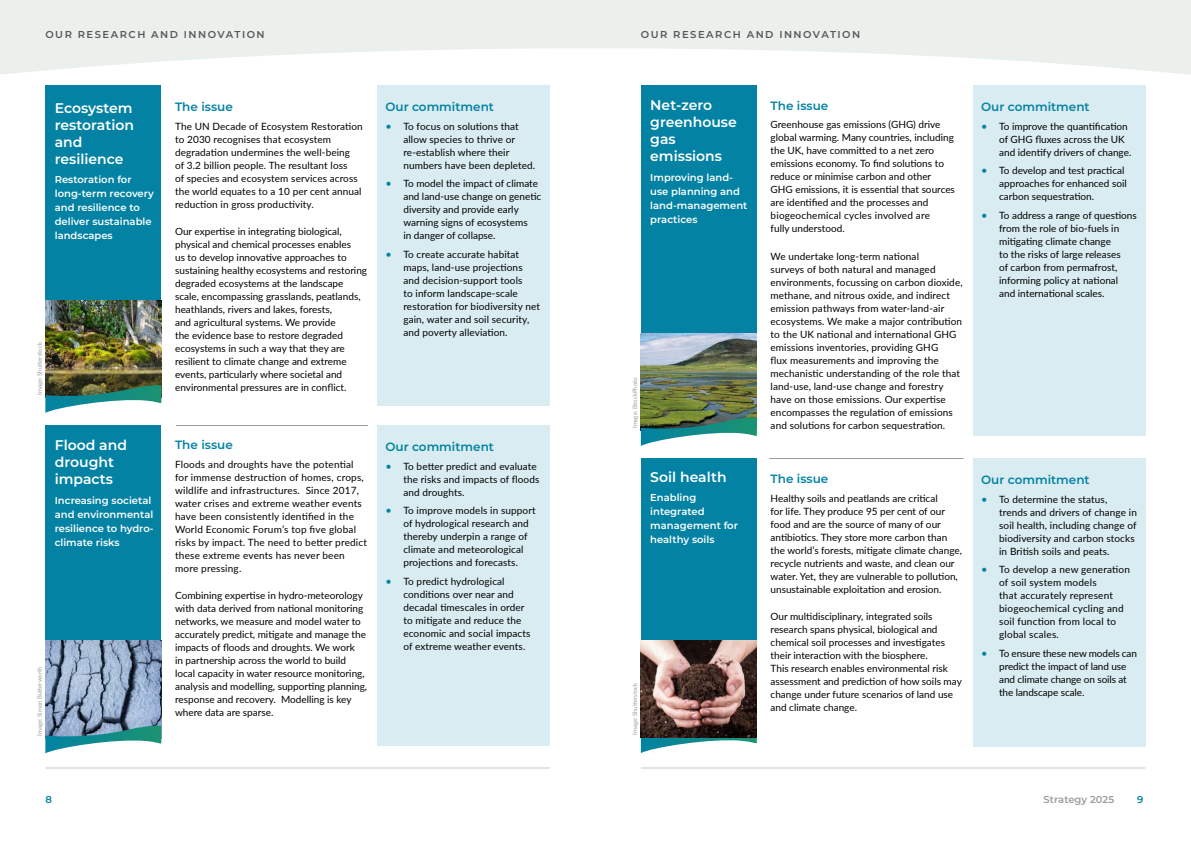
<style>
.page{position:relative;width:1191px;height:842px;background:#fff}
.page>*{position:absolute;margin:0;border:0;box-sizing:border-box;transform-origin:0 0}
.t1{font:600 14px/17px "Montserrat";color:#fff}
.t2{font:600 12px "Montserrat";color:#0382a3}
.t3{font:10px/13px "Lato";color:#000}
.t4{font:10px/13px "Lato";letter-spacing:.02em;color:#000}
.t5{font:600 10px/14px "Montserrat";color:#fff}
.t6{font:600 10px "Montserrat";letter-spacing:.15em;color:#575757}
.t7{font:600 10px "Montserrat";color:#9c9c9c}
.t8{font:600 10px "Montserrat";color:#0382a3}
.t9{font:6px "Lato";color:#9c9c9c}
.s1{font-size:11px;color:#0382a3}
</style>
<div class="page">
<svg style="left:0;top:0;width:1191px;height:75px;fill:#ebf0ed"></svg>
<svg style="left:45px;top:768px;width:505px;height:1px"></svg>
<svg style="left:641px;top:768px;width:504px;height:1px"></svg>
<hr style="left:176px;top:425px;width:192px;height:1px;background:#9c9c9c">
<hr style="left:769px;top:458px;width:194px;height:1px;background:#9c9c9c">
<div style="left:641px;top:85px;width:116px;height:346px;background:#0382a3"></div>
<img style="left:641px;top:333px;width:116px;height:84px">
<svg style="left:641px;top:417px;width:116px;height:29px"></svg>
<div style="left:972px;top:85px;width:173px;height:351px;background:#d9ecf1"></div>
<svg style="left:641px;top:738px;width:116px;height:15px"></svg>
<div style="left:641px;top:458px;width:116px;height:280px;background:#0382a3"></div>
<img style="left:641px;top:640px;width:116px;height:98px">
<div style="left:972px;top:458px;width:173px;height:289px;background:#d9ecf1"></div>
<div style="left:45px;top:425px;width:116px;height:313px;background:#0382a3"></div>
<img style="left:45px;top:640px;width:116px;height:85px">
<svg style="left:45px;top:725px;width:116px;height:28px"></svg>
<div style="left:377px;top:425px;width:173px;height:320px;background:#d9ecf1"></div>
<div style="left:45px;top:85px;width:116px;height:313px;background:#0382a3"></div>
<img style="left:45px;top:300px;width:116px;height:85px">
<svg style="left:45px;top:385px;width:116px;height:28px"></svg>
<div style="left:377px;top:85px;width:173px;height:320px;background:#d9ecf1"></div>
<p class="t6" style="left:45px;top:27px;width:221px">OUR RESEARCH AND INNOVATION</p>
<p class="t6" style="left:641px;top:27px;width:221px">OUR RESEARCH AND INNOVATION</p>
<h1 class="t1" style="left:55px;top:99px;width:81px">Ecosystem restoration and resilience</h1>
<p class="t5" style="left:55px;top:172px;width:101px">Restoration for long-term recovery and resilience to deliver sustainable landscapes</p>
<p class="t9" style="left:35px;top:395px;width:54px;rotate:-90deg">Image: Shutterstock</p>
<h1 class="t1" style="left:55px;top:436px;width:74px">Flood and drought impacts</h1>
<p class="t5" style="left:55px;top:493px;width:100px">Increasing societal and environmental resilience to hydro&shy;climate risks</p>
<p class="t9" style="left:35px;top:736px;width:71px;rotate:-90deg">Image: Simon Butterworth</p>
<p class="t2" style="left:175px;top:98px;width:59px">The issue</p>
<p class="t3" style="left:175px;top:119px;width:189px">The UN Decade of Ecosystem Restoration to 2030 recognises that ecosystem degradation undermines the well-being<br>of 3.2 billion people. The resultant loss<br>of species and ecosystem services across the world equates to a 10 per cent annual reduction in gross productivity.</p>
<p class="t3" style="left:175px;top:224px;width:193px">Our expertise in integrating biological, physical and chemical processes enables<br>us to develop innovative approaches to sustaining healthy ecosystems and restoring degraded ecosystems at the landscape scale, encompassing grasslands, peatlands, heathlands, rivers and lakes, forests,<br>and agricultural systems. We provide<br>the evidence base to restore degraded ecosystems in such a way that they are resilient to climate change and extreme events, particularly where societal and environmental pressures are in conflict.</p>
<p class="t2" style="left:385px;top:98px;width:110px">Our commitment</p>
<p class="t3" style="left:403px;top:119px;width:133px;text-indent:-18px"><span class="s1">•</span> To focus on solutions that allow species to thrive or re-establish where their numbers have been depleted.</p>
<p class="t3" style="left:403px;top:177px;width:139px;text-indent:-18px"><span class="s1">•</span> To model the impact of climate and land-use change on genetic diversity and provide early warning signs of ecosystems<br>in danger of collapse.</p>
<p class="t3" style="left:403px;top:247px;width:138px;text-indent:-18px"><span class="s1">•</span> To create accurate habitat maps, land-use projections and decision-support tools<br>to inform landscape-scale restoration for biodiversity net gain, water and soil security, and poverty alleviation.</p>
<p class="t2" style="left:175px;top:437px;width:59px">The issue</p>
<p class="t4" style="left:175px;top:458px;width:193px">Floods and droughts have the potential for immense destruction of homes, crops, wildlife and infrastructures. Since 2017, water crises and extreme weather events have been consistently identified in the World Economic Forum’s top five global risks by impact. The need to better predict these extreme events has never been more pressing.</p>
<p class="t3" style="left:175px;top:589px;width:193px">Combining expertise in hydro-meteorology with data derived from national monitoring networks, we measure and model water to accurately predict, mitigate and manage the impacts of floods and droughts. We work<br>in partnership across the world to build local capacity in water resource monitoring, analysis and modelling, supporting planning, response and recovery. Modelling is key where data are sparse.</p>
<p class="t2" style="left:385px;top:438px;width:110px">Our commitment</p>
<p class="t3" style="left:403px;top:459px;width:137px;text-indent:-18px"><span class="s1">•</span> To better predict and evaluate the risks and impacts of floods and droughts.</p>
<p class="t3" style="left:403px;top:504px;width:134px;text-indent:-18px"><span class="s1">•</span> To improve models in support of hydrological research and thereby underpin a range of climate and meteorological projections and forecasts.</p>
<p class="t3" style="left:403px;top:574px;width:129px;text-indent:-18px"><span class="s1">•</span> To predict hydrological conditions over near and decadal timescales in order to mitigate and reduce the economic and social impacts of extreme weather events.</p>
<h1 class="t1" style="left:650px;top:96px;width:88px">Net-zero greenhouse gas emissions</h1>
<p class="t5" style="left:650px;top:170px;width:99px">Improving land&shy;use planning and land-management practices</p>
<p class="t9" style="left:630px;top:428px;width:52px;rotate:-90deg">Image: iStockPhoto</p>
<h1 class="t1" style="left:650px;top:468px;width:78px">Soil health</h1>
<p class="t5" style="left:650px;top:490px;width:89px">Enabling integrated management for healthy soils</p>
<p class="t9" style="left:630px;top:735px;width:54px;rotate:-90deg">Image: Shutterstock</p>
<p class="t2" style="left:770px;top:97px;width:59px">The issue</p>
<p class="t3" style="left:770px;top:118px;width:186px">Greenhouse gas emissions (GHG) drive global warming. Many countries, including the UK, have committed to a net zero emissions economy. To find solutions to reduce or minimise carbon and other GHG emissions, it is essential that sources are identified and the processes and biogeochemical cycles involved are<br>fully understood.</p>
<p class="t3" style="left:770px;top:249px;width:193px">We undertake long-term national<br>surveys of both natural and managed environments, focussing on carbon dioxide, methane, and nitrous oxide, and indirect emission pathways from water-land-air ecosystems. We make a major contribution to the UK national and international GHG emissions inventories, providing GHG<br>flux measurements and improving the mechanistic understanding of the role that land-use, land-use change and forestry have on those emissions. Our expertise encompasses the regulation of emissions and solutions for carbon sequestration.</p>
<p class="t2" style="left:770px;top:470px;width:59px">The issue</p>
<p class="t3" style="left:770px;top:491px;width:193px">Healthy soils and peatlands are critical<br>for life. They produce 95 per cent of our food and are the source of many of our antibiotics. They store more carbon than the world’s forests, mitigate climate change, recycle nutrients and waste, and clean our water. Yet, they are vulnerable to pollution, unsustainable exploitation and erosion.</p>
<p class="t3" style="left:770px;top:609px;width:193px">Our multidisciplinary, integrated soils research spans physical, biological and chemical soil processes and investigates their interaction with the biosphere.<br>This research enables environmental risk assessment and prediction of how soils may change under future scenarios of land use and climate change.</p>
<p class="t2" style="left:981px;top:98px;width:110px">Our commitment</p>
<p class="t3" style="left:999px;top:119px;width:134px;text-indent:-18px"><span class="s1">•</span> To improve the quantification of GHG fluxes across the UK and identify drivers of change.</p>
<p class="t3" style="left:999px;top:164px;width:129px;text-indent:-18px"><span class="s1">•</span> To develop and test practical approaches for enhanced soil carbon sequestration.</p>
<p class="t3" style="left:999px;top:208px;width:139px;text-indent:-18px"><span class="s1">•</span> To address a range of questions from the role of bio-fuels in mitigating climate change<br>to the risks of large releases<br>of carbon from permafrost, informing policy at national and international scales.</p>
<p class="t2" style="left:981px;top:471px;width:110px">Our commitment</p>
<p class="t3" style="left:999px;top:492px;width:139px;text-indent:-18px"><span class="s1">•</span> To determine the status, trends and drivers of change in soil health, including change of biodiversity and carbon stocks in British soils and peats.</p>
<p class="t4" style="left:999px;top:563px;width:132px;text-indent:-18px"><span class="s1">•</span> To develop a new generation of soil system models<br>that accurately represent biogeochemical cycling and soil function from local to global scales.</p>
<p class="t3" style="left:999px;top:646px;width:139px;text-indent:-18px"><span class="s1">•</span> To ensure these new models can predict the impact of land use and climate change on soils at the landscape scale.</p>
<p class="t8" style="left:45px;top:792px;width:8px">8</p>
<p class="t7" style="left:1043px;top:792px;width:72px">Strategy 2025</p>
<p class="t8" style="left:1137px;top:792px;width:8px">9</p>
</div>
